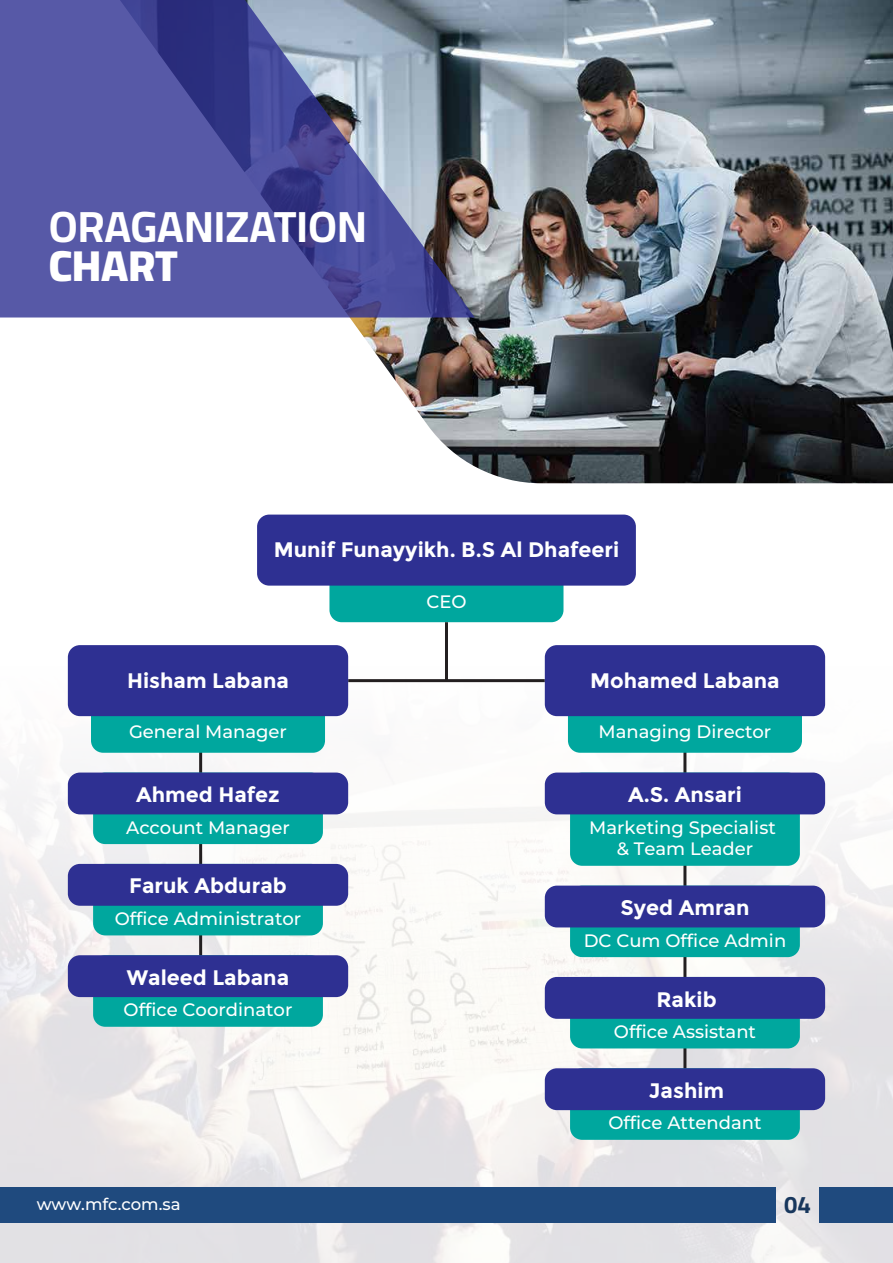
<style>
.page{position:relative;width:893px;height:1263px;background:#fff}
.page>*{position:absolute;margin:0;border:0;box-sizing:border-box;transform-origin:0 0}
.t1{font:700 43.65px "Cairo";color:#fff}
.t2{font:900 43.65px "Cairo";color:#fff}
.t3{font:700 24px "Cairo";color:#18375d}
.t4{font:700 21px "Montserrat";color:#fff}
.t5{font:500 18px/21.6px "Montserrat";color:#fff;text-align:center}
.t6{font:500 16.5px "Montserrat";color:#fff}
</style>
<div class="page">
<img style="left:0;top:1032px;width:893px;height:231px">
<svg style="left:0;top:577px;width:893px;height:455px"></svg>
<hr style="left:199px;top:716px;width:3px;height:281px;background:#231f20">
<hr style="left:683px;top:716px;width:3px;height:394px;background:#231f20">
<div style="left:329px;top:556px;width:234px;height:66px;background:#00a79e;border-radius:12px"></div>
<div style="left:257px;top:515px;width:379px;height:71px;background:#2e3092;border-radius:12px"></div>
<hr style="left:445px;top:622px;width:3px;height:59px;background:#231f20">
<hr style="left:348px;top:679px;width:197px;height:3px;background:#231f20">
<div style="left:570px;top:772px;width:230px;height:94px;background:#00a79e;border-radius:12px"></div>
<div style="left:545px;top:772px;width:280px;height:42px;background:#2e3092;border-radius:12px"></div>
<div style="left:570px;top:885px;width:230px;height:72px;background:#00a79e;border-radius:12px"></div>
<div style="left:545px;top:885px;width:280px;height:42px;background:#2e3092;border-radius:12px"></div>
<div style="left:568px;top:687px;width:234px;height:66px;background:#00a79e;border-radius:12px"></div>
<div style="left:545px;top:645px;width:280px;height:71px;background:#2e3092;border-radius:12px"></div>
<div style="left:570px;top:977px;width:230px;height:71px;background:#00a79e;border-radius:12px"></div>
<div style="left:545px;top:977px;width:280px;height:42px;background:#2e3092;border-radius:12px"></div>
<div style="left:570px;top:1068px;width:230px;height:72px;background:#00a79e;border-radius:12px"></div>
<div style="left:545px;top:1068px;width:280px;height:42px;background:#2e3092;border-radius:12px"></div>
<div style="left:93px;top:772px;width:230px;height:72px;background:#00a79e;border-radius:12px"></div>
<div style="left:68px;top:772px;width:280px;height:42px;background:#2e3092;border-radius:12px"></div>
<div style="left:93px;top:864px;width:230px;height:71px;background:#00a79e;border-radius:12px"></div>
<div style="left:68px;top:864px;width:280px;height:42px;background:#2e3092;border-radius:12px"></div>
<div style="left:91px;top:687px;width:234px;height:66px;background:#00a79e;border-radius:12px"></div>
<div style="left:68px;top:645px;width:280px;height:71px;background:#2e3092;border-radius:12px"></div>
<div style="left:93px;top:955px;width:230px;height:72px;background:#00a79e;border-radius:12px"></div>
<div style="left:68px;top:955px;width:280px;height:42px;background:#2e3092;border-radius:12px"></div>
<img style="left:120px;top:0;width:773px;height:483px">
<svg style="left:0;top:0;width:475px;height:317px;background:#5c619f"></svg>
<div style="left:0;top:1188px;width:775px;height:35px;background:#1f4a7e"></div>
<div style="left:819px;top:1188px;width:74px;height:35px;background:#1f4a7e"></div>
<h1 class="t1" style="left:49px;top:194px;width:320px">ORAGANIZATION</h1>
<h1 class="t2" style="left:49px;top:233px;width:131px">CHART</h1>
<p class="t4" style="left:274px;top:537px;width:347px">Munif Funayyikh. B.S Al Dhafeeri</p>
<p class="t5" style="left:426px;top:590px;width:42px">CEO</p>
<p class="t4" style="left:127px;top:668px;width:163px">Hisham Labana</p>
<p class="t5" style="left:129px;top:720px;width:159px">General Manager</p>
<p class="t4" style="left:136px;top:782px;width:145px">Ahmed Hafez</p>
<p class="t5" style="left:126px;top:816px;width:165px">Account Manager</p>
<p class="t4" style="left:129px;top:873px;width:159px">Faruk Abdurab</p>
<p class="t5" style="left:115px;top:907px;width:188px">Office Administrator</p>
<p class="t4" style="left:127px;top:965px;width:164px">Waleed Labana</p>
<p class="t5" style="left:124px;top:998px;width:170px">Office Coordinator</p>
<p class="t4" style="left:590px;top:668px;width:191px">Mohamed Labana</p>
<p class="t5" style="left:599px;top:720px;width:174px">Managing Director</p>
<p class="t4" style="left:628px;top:782px;width:115px">A.S. Ansari</p>
<p class="t5" style="left:589px;top:816px;width:188px">Marketing Specialist &amp; Team Leader</p>
<p class="t4" style="left:620px;top:895px;width:131px">Syed Amran</p>
<p class="t5" style="left:584px;top:929px;width:204px">DC Cum Office Admin</p>
<p class="t4" style="left:656px;top:986px;width:62px">Rakib</p>
<p class="t5" style="left:614px;top:1020px;width:144px">Office Assistant</p>
<p class="t4" style="left:649px;top:1078px;width:77px">Jashim</p>
<p class="t5" style="left:608px;top:1111px;width:155px">Office Attendant</p>
<p class="t6" style="left:37px;top:1193px;width:145px">www.mfc.com.sa</p>
<h2 class="t3" style="left:784px;top:1187px;width:28px">04</h2>
</div>
